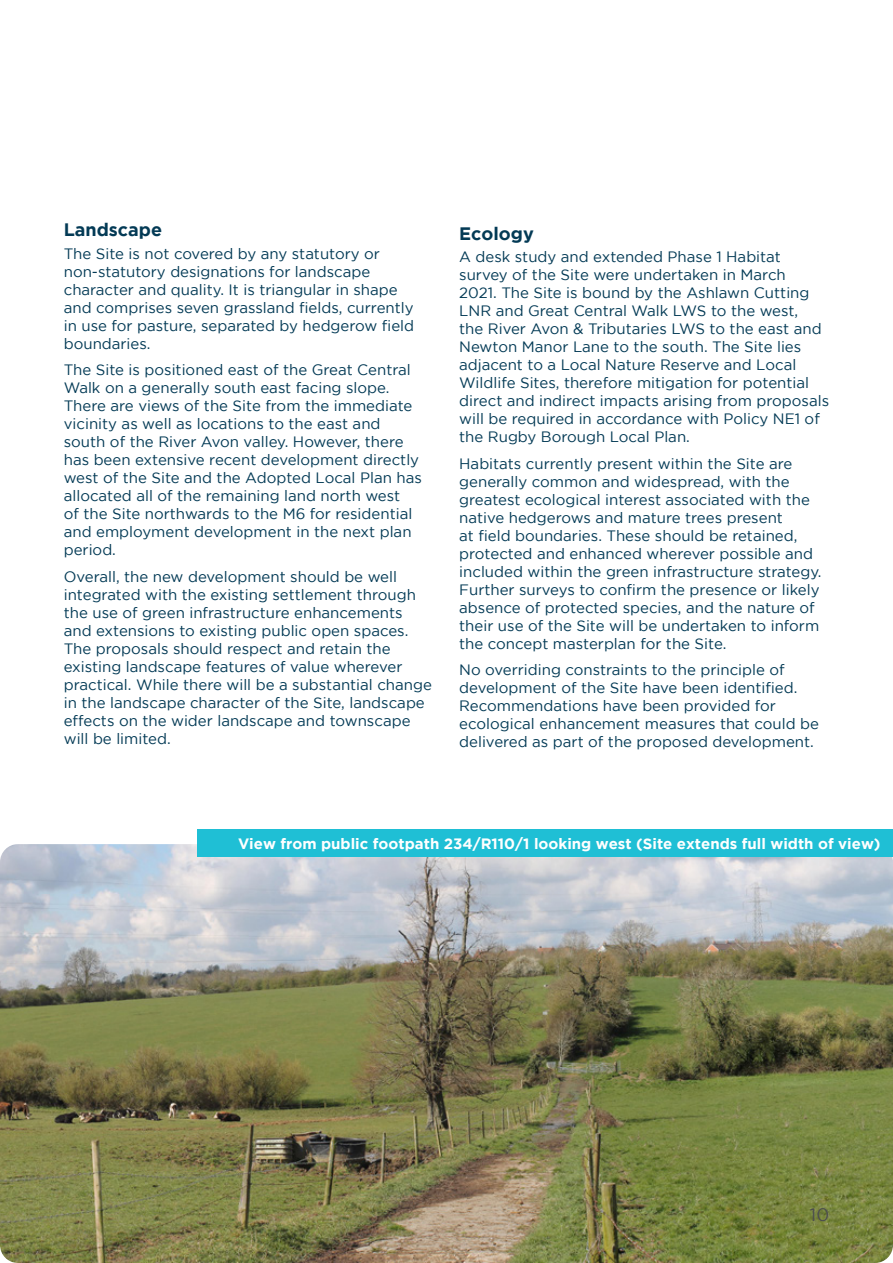
<style>
.page{position:relative;width:893px;height:1263px;background:#fff}
.page>*{position:absolute;margin:0;border:0;box-sizing:border-box;transform-origin:0 0}
.t1{font:700 18px "Gotham";color:#033a55}
.t2{font:18px "Gotham";color:#4c4d4f}
.t3{font:15px/18px "Gotham";color:#033a55}
.t4{font:700 15px "Gotham";color:#fff}
</style>
<div class="page">
<img style="left:0;top:844px;width:893px;height:419px">
<div style="left:198px;top:829px;width:695px;height:27px;background:#1fbfd5"></div>
<p class="t1" style="left:64px;top:220px;width:100px">Landscape</p>
<p class="t3" style="left:64px;top:244px;width:352px">The Site is not covered by any statutory or non-statutory designations for landscape character and quality. It is triangular in shape and comprises seven grassland fields, currently in use for pasture, separated by hedgerow field boundaries.</p>
<p class="t3" style="left:64px;top:361px;width:360px">The Site is positioned east of the Great Central Walk on a generally south east facing slope.<br>There are views of the Site from the immediate vicinity as well as locations to the east and south of the River Avon valley. However, there has been extensive recent development directly west of the Site and the Adopted Local Plan has allocated all of the remaining land north west<br>of the Site northwards to the M6 for residential and employment development in the next plan period.</p>
<p class="t3" style="left:64px;top:567px;width:370px">Overall, the new development should be well integrated with the existing settlement through the use of green infrastructure enhancements and extensions to existing public open spaces.<br>The proposals should respect and retain the existing landscape features of value wherever practical. While there will be a substantial change in the landscape character of the Site, landscape effects on the wider landscape and townscape will be limited.</p>
<p class="t1" style="left:459px;top:223px;width:76px">Ecology</p>
<p class="t3" style="left:459px;top:248px;width:371px">A desk study and extended Phase 1 Habitat survey of the Site were undertaken in March<br>2021. The Site is bound by the Ashlawn Cutting LNR and Great Central Walk LWS to the west,<br>the River Avon &amp; Tributaries LWS to the east and Newton Manor Lane to the south. The Site lies adjacent to a Local Nature Reserve and Local Wildlife Sites, therefore mitigation for potential direct and indirect impacts arising from proposals will be required in accordance with Policy NE1 of the Rugby Borough Local Plan.</p>
<p class="t3" style="left:459px;top:454px;width:364px">Habitats currently present within the Site are generally common and widespread, with the greatest ecological interest associated with the native hedgerows and mature trees present<br>at field boundaries. These should be retained, protected and enhanced wherever possible and included within the green infrastructure strategy.<br>Further surveys to confirm the presence or likely absence of protected species, and the nature of their use of the Site will be undertaken to inform the concept masterplan for the Site.</p>
<p class="t3" style="left:459px;top:661px;width:361px">No overriding constraints to the principle of development of the Site have been identified.<br>Recommendations have been provided for ecological enhancement measures that could be delivered as part of the proposed development.</p>
<p class="t4" style="left:238px;top:835px;width:644px">View from public footpath 234/R110/1 looking west (Site extends full width of view)</p>
<p class="t2" style="left:810px;top:1205px;width:21px">10</p>
</div>
